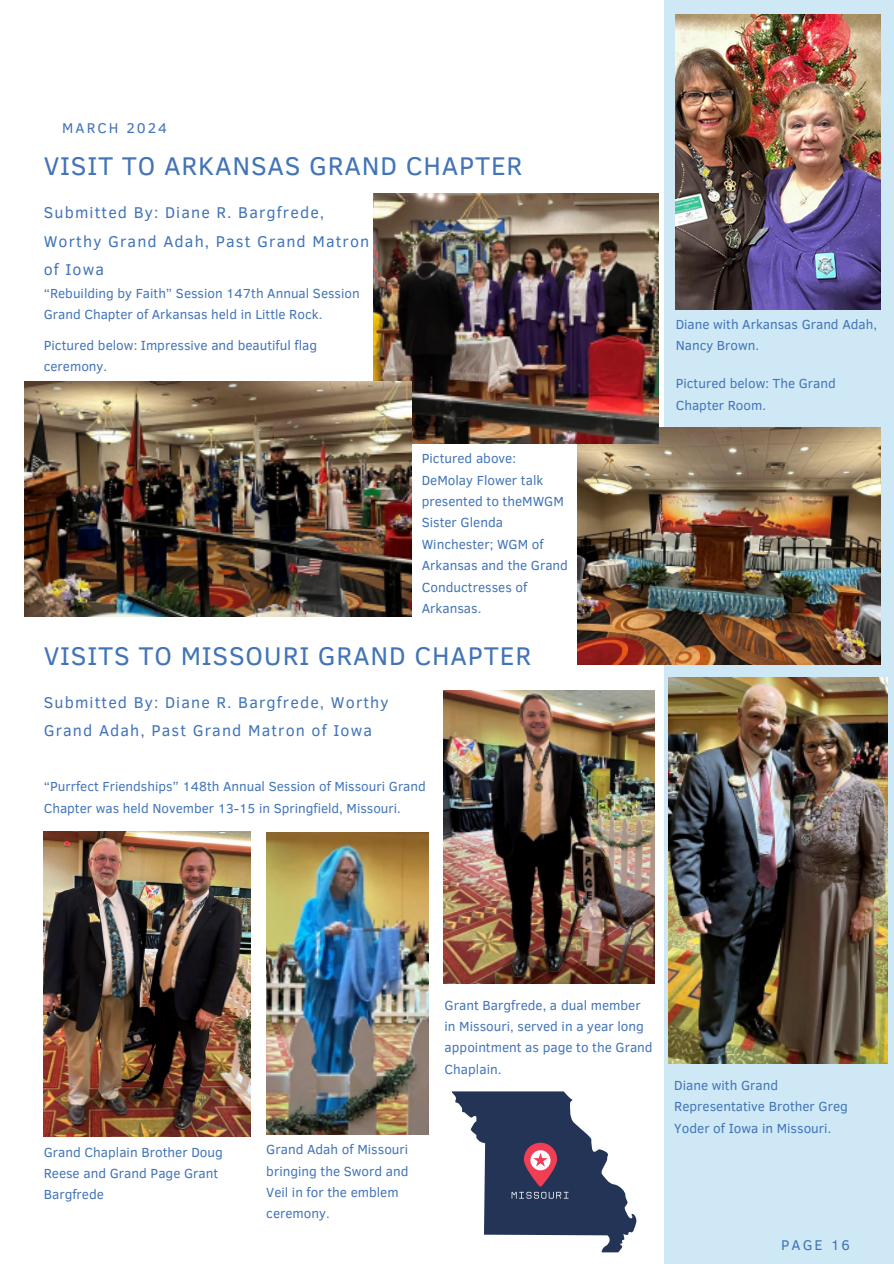
<style>
.page{position:relative;width:894px;height:1264px;background:#fff}
.page>*{position:absolute;margin:0;border:0;box-sizing:border-box;transform-origin:0 0}
.t1{font:26.25px "Clear Sans";letter-spacing:.03em;color:#4274b7}
.t2{font:16.05px/28.5px "Clear Sans";letter-spacing:.07em;color:#4274b7}
.t3{font:14.55px "Clear Sans";letter-spacing:.14em;color:#4274b7}
.t4{font:13.5px/21.3px "Clear Sans";color:#4274b7}
</style>
<div class="page">
<div style="left:664px;top:0;width:229px;height:1263px;background:#cee8f6"></div>
<img style="left:675px;top:14px;width:205px;height:295px">
<img style="left:577px;top:427px;width:303px;height:237px">
<img style="left:373px;top:194px;width:285px;height:249px">
<img style="left:25px;top:382px;width:386px;height:235px">
<img style="left:668px;top:677px;width:219px;height:386px">
<img style="left:44px;top:831px;width:207px;height:305px">
<img style="left:266px;top:832px;width:162px;height:302px">
<img style="left:443px;top:691px;width:211px;height:292px">
<svg style="left:452px;top:1091px;width:184px;height:161px"></svg>
<p class="t3" style="left:62px;top:117px;width:106px">MARCH 2024</p>
<h1 class="t1" style="left:44px;top:146px;width:480px">VISIT TO ARKANSAS GRAND CHAPTER</h1>
<p class="t2" style="left:44px;top:197px;width:327px">Submitted By: Diane R. Bargfrede,<br>Worthy Grand Adah, Past Grand Matron of Iowa</p>
<p class="t4" style="left:44px;top:282px;width:317px">“Rebuilding by Faith” Session 147th Annual Session<br>Grand Chapter of Arkansas held in Little Rock.</p>
<p class="t4" style="left:44px;top:334px;width:275px">Pictured below: Impressive and beautiful flag ceremony.</p>
<p class="t4" style="left:421px;top:447px;width:148px">Pictured above:<br>DeMolay Flower talk presented to theMWGM<br>Sister Glenda<br>Winchester; WGM of<br>Arkansas and the Grand<br>Conductresses of<br>Arkansas.</p>
<h1 class="t1" style="left:44px;top:636px;width:489px">VISITS TO MISSOURI GRAND CHAPTER</h1>
<p class="t2" style="left:44px;top:687px;width:346px">Submitted By: Diane R. Bargfrede, Worthy<br>Grand Adah, Past Grand Matron of Iowa</p>
<p class="t4" style="left:44px;top:775px;width:383px">“Purrfect Friendships” 148th Annual Session of Missouri Grand<br>Chapter was held November 13-15 in Springfield, Missouri.</p>
<p class="t4" style="left:675px;top:313px;width:203px">Diane with Arkansas Grand Adah,<br>Nancy Brown.</p>
<p class="t4" style="left:675px;top:372px;width:161px">Pictured below: The Grand<br>Chapter Room.</p>
<p class="t4" style="left:44px;top:1140px;width:180px">Grand Chaplain Brother Doug<br>Reese and Grand Page Grant<br>Bargfrede</p>
<p class="t4" style="left:266px;top:1138px;width:144px">Grand Adah of Missouri bringing the Sword and<br>Veil in for the emblem ceremony.</p>
<p class="t4" style="left:444px;top:993px;width:209px">Grant Bargfrede, a dual member in Missouri, served in a year long appointment as page to the Grand<br>Chaplain.</p>
<p class="t4" style="left:674px;top:1073px;width:175px">Diane with Grand<br>Representative Brother Greg<br>Yoder of Iowa in Missouri.</p>
<p class="t3" style="left:781px;top:1233px;width:70px">PAGE 16</p>
</div>
